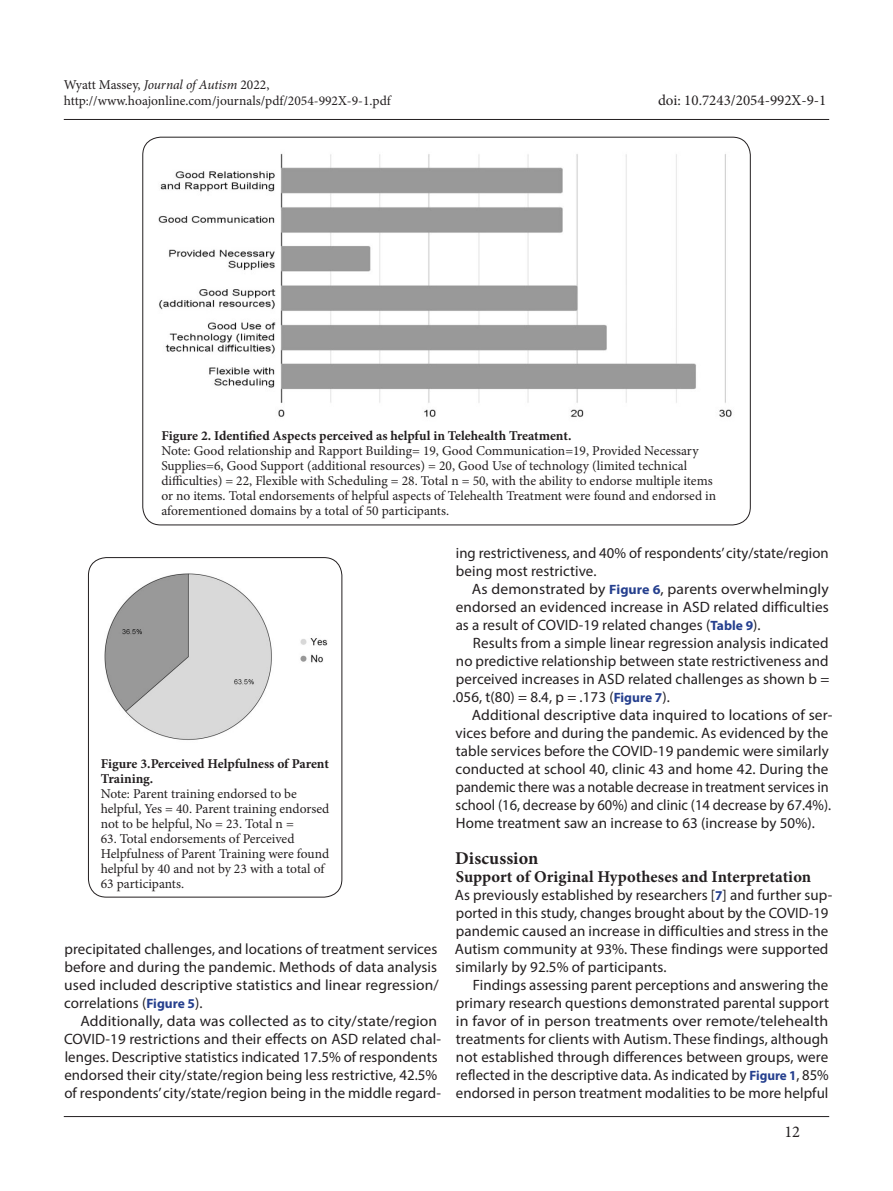
<style>
.page{position:relative;width:893px;height:1191px;background:#fff}
.page>*{position:absolute;margin:0;border:0;box-sizing:border-box;transform-origin:0 0}
.t1{font:700 18px "Minion Pro";letter-spacing:.005em;color:#231f20}
.t2{font:700 16.5px "Minion Pro";letter-spacing:.005em;color:#231f20}
.t3{font:16.5px "Minion Pro";color:#231f20}
.t4{font:15px/18px "Myriad Pro";letter-spacing:.005em;color:#231f20;text-align:justify}
.t5{font:15px/18px "Myriad Pro";letter-spacing:.005em;color:#231f20;scale:1.04 1}
.t6{font:15px "Minion Pro";color:#231f20}
.t7{font:13.5px/15px "Minion Pro";color:#231f20}
.t8{font:700 13.5px/15px "Minion Pro";letter-spacing:-.005em;color:#231f20}
.s1{font-style:italic}
.s2{font-weight:700;font-size:13.5px;color:#253f8e}
</style>
<div class="page">
<hr style="left:64px;top:1116px;width:765px;height:1px;background:#231f20">
<hr style="left:64px;top:119px;width:765px;height:1px;background:#231f20">
<img style="left:153px;top:137px;width:579px;height:280px">
<img style="left:104px;top:573px;width:224px;height:167px">
<div style="left:88px;top:557px;width:254px;height:340px;border:1px solid #231f20;border-radius:18px"></div>
<p class="t7" style="left:64px;top:76px;width:329px;line-height:16.2px">Wyatt Massey, <span class="s1">Journal of Autism</span> 2022, http://www.hoajonline.com/journals/pdf/2054-992X-9-1.pdf</p>
<p class="t6" style="left:658px;top:91px;width:170px">doi: 10.7243/2054-992X-9-1</p>
<p class="t8" style="left:161px;top:427px;width:412px">Figure 2. Identified Aspects perceived as helpful in Telehealth Treatment.</p>
<p class="t7" style="left:161px;top:443px;width:556px">Note: Good relationship and Rapport Building= 19, Good Communication=19, Provided Necessary Supplies=6, Good Support (additional resources) = 20, Good Use of technology (limited technical difficulties) = 22, Flexible with Scheduling = 28. Total n = 50, with the ability to endorse multiple items or no items. Total endorsements of helpful aspects of Telehealth Treatment were found and endorsed in aforementioned domains by a total of 50 participants.</p>
<p class="t8" style="left:101px;top:755px;width:230px">Figure 3.Perceived Helpfulness of Parent<br>Training.</p>
<p class="t7" style="left:101px;top:786px;width:230px">Note: Parent training endorsed to be helpful, Yes = 40. Parent training endorsed not to be helpful, No = 23. Total n =</p>
<p class="t7" style="left:101px;top:831px;width:230px">63. Total endorsements of Perceived Helpfulness of Parent Training were found helpful by 40 and not by 23 with a total of 63 participants.</p>
<p class="t4" style="left:64px;top:940px;width:376px">precipitated challenges, and locations of treatment services before and during the pandemic. Methods of data analysis used included descriptive statistics and linear regression/ correlations (<span class="s2">Figure 5</span>).</p>
<p class="t5" style="left:64px;top:1012px;width:364px;text-indent:17px">Additionally, data was collected as to city/state/region COVID-19 restrictions and their effects on ASD related chal&shy;lenges. Descriptive statistics indicated 17.5% of respondents endorsed their city/state/region being less restrictive, 42.5% of respondents’ city/state/region being in the middle regard-</p>
<p class="t4" style="left:456px;top:544px;width:374px">ing restrictiveness, and 40% of respondents’ city/state/region being most restrictive.</p>
<p class="t5" style="left:456px;top:580px;width:360px;text-align:justify;text-indent:16px">As demonstrated by <span class="s2">Figure 6</span>, parents overwhelmingly endorsed an evidenced increase in ASD related difficulties as a result of COVID-19 related changes (<span class="s2">Table 9</span>).</p>
<p class="t4" style="left:453px;top:634px;width:378px;text-indent:20px">Results from a simple linear regression analysis indicated no predictive relationship between state restrictiveness and perceived increases in ASD related challenges as shown b = .056, t(80) = 8.4, p = .173 (<span class="s2">Figure 7</span>).</p>
<p class="t4" style="left:456px;top:706px;width:378px;text-align:left;text-indent:16px">Additional descriptive data inquired to locations of ser&shy;vices before and during the pandemic. As evidenced by the table services before the COVID-19 pandemic were similarly conducted at school 40, clinic 43 and home 42. During the pandemic there was a notable decrease in treatment services in school (16, decrease by 60%) and clinic (14 decrease by 67.4%).<br>Home treatment saw an increase to 63 (increase by 50%).</p>
<p class="t1" style="left:455px;top:846px;width:85px">Discussion</p>
<p class="t2" style="left:456px;top:865px;width:357px">Support of Original Hypotheses and Interpretation</p>
<p class="t4" style="left:455px;top:886px;width:379px;text-align:left">As previously established by researchers [<span class="s2">7</span>] and further sup&shy;ported in this study, changes brought about by the COVID-19 pandemic caused an increase in difficulties and stress in the Autism community at 93%. These findings were supported similarly by 92.5% of participants.</p>
<p class="t4" style="left:456px;top:976px;width:375px;text-indent:17px">Findings assessing parent perceptions and answering the primary research questions demonstrated parental support in favor of in person treatments over remote/telehealth treatments for clients with Autism. These findings, although not established through differences between groups, were reflected in the descriptive data. As indicated by <span class="s2">Figure 1</span>, 85% endorsed in person treatment modalities to be more helpful</p>
<p class="t3" style="left:784px;top:1120px;width:17px">12</p>
</div>
